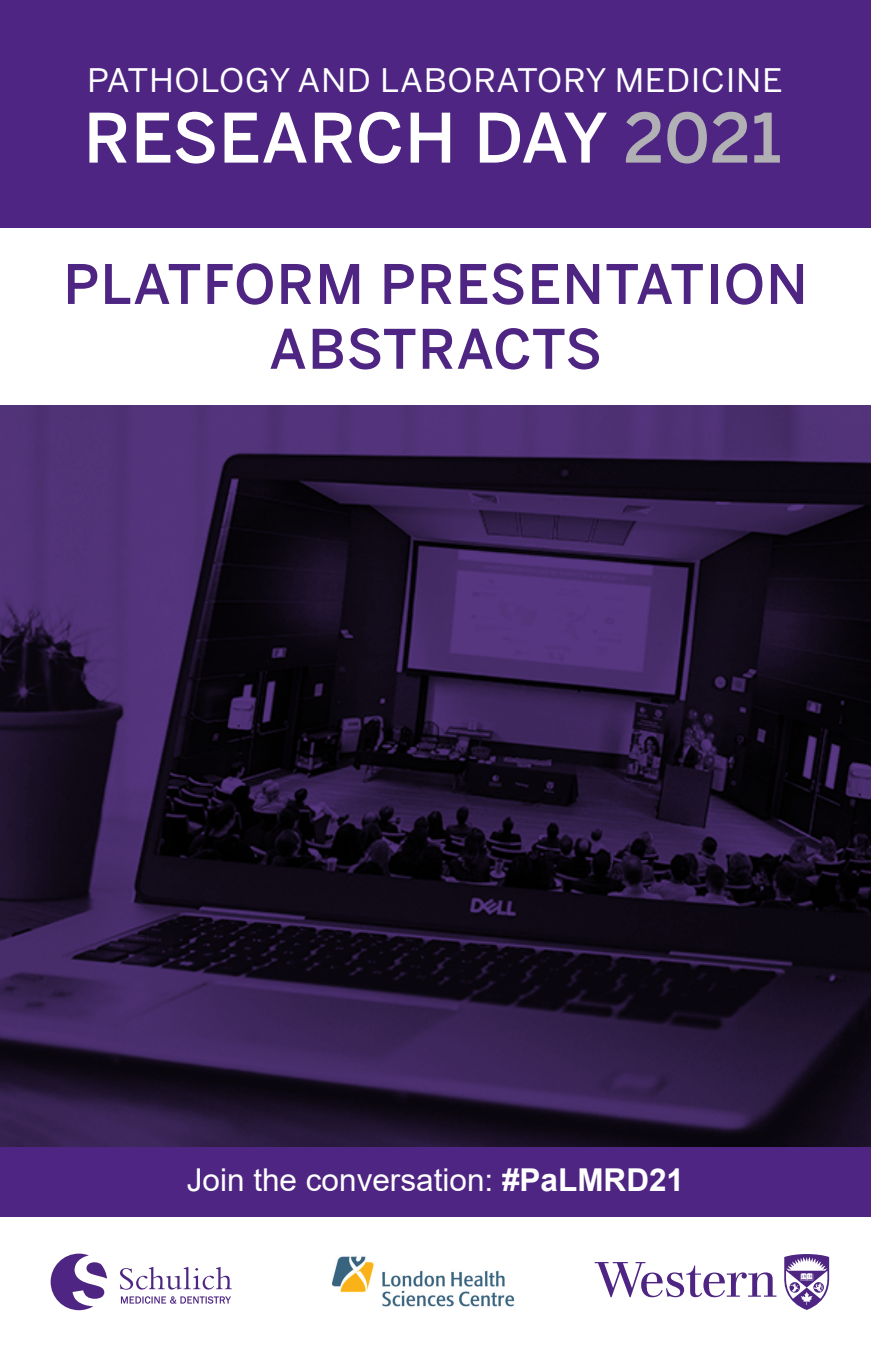
<style>
.page{position:relative;width:871px;height:1357px;background:#fff}
.page>*{position:absolute;margin:0;border:0;box-sizing:border-box;transform-origin:0 0}
.t1{font:500 67.5px "Benton Sans";letter-spacing:.005em;color:#fff}
.t2{font:500 54px/64.8px "Benton Sans";letter-spacing:.025em;color:#4e2582;text-align:center}
.t3{font:32.18px "Benton Sans";letter-spacing:.02em;color:#fff;scale:1.05 1}
.Format{font:31.5px "Arial";color:#fff}
.s1{color:#b1b1b5}
.s2{font-weight:700}
</style>
<div class="page">
<img style="left:0;top:405px;width:871px;height:742px">
<svg style="left:595px;top:1262px;width:181px;height:35px"></svg>
<svg style="left:784px;top:1254px;width:45px;height:56px"></svg>
<svg style="left:51px;top:1253px;width:56px;height:57px"></svg>
<svg style="left:120px;top:1267px;width:112px;height:23px"></svg>
<svg style="left:121px;top:1296px;width:110px;height:7px"></svg>
<div style="left:0;top:0;width:871px;height:227px;background:#4e2582"></div>
<img style="left:332px;top:1256px;width:183px;height:51px">
<div style="left:0;top:1147px;width:871px;height:70px;background:#4e2582"></div>
<p class="t3" style="left:87px;top:61px;width:664px">PATHOLOGY AND LABORATORY MEDICINE</p>
<p class="t1" style="left:84px;top:98px;width:699px">RESEARCH DAY <span class="s1">2021</span></p>
<p class="t2" style="left:63px;top:251px;width:745px">PLATFORM PRESENTATION<br>ABSTRACTS</p>
<p class="Format" style="left:187px;top:1159px;width:499px">Join the conversation: <span class="s2">#PaLMRD21</span></p>
</div>
